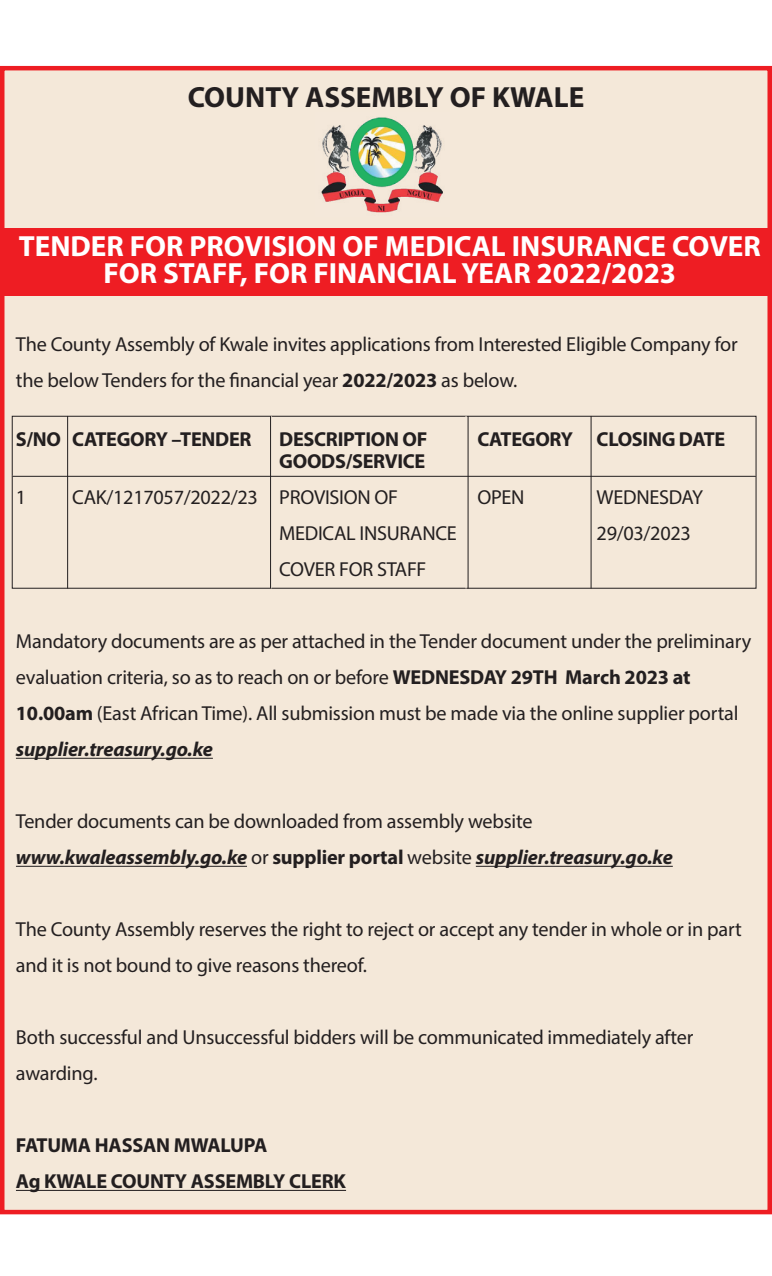
<style>
.page{position:relative;width:772px;height:1276px;background:#fff}
.page>*{position:absolute;margin:0;border:0;box-sizing:border-box;transform-origin:0 0}
.t1{font:700 29.25px/27px "Myriad Pro";color:#fff;text-align:center}
.t2{font:700 29.25px "Myriad Pro";color:#231f20}
.t3{font:20.25px/36px "Myriad Pro";letter-spacing:-.01em;color:#231f20}
.t4{font:700 20.25px/36px "Myriad Pro";letter-spacing:-.015em;color:#231f20}
.s1{font-weight:700}
.s2{font-weight:700;font-style:italic}
</style>
<div class="page">
<div style="left:2px;top:68px;width:767px;height:1144px;background:#f4e8d9"></div>
<div style="left:0;top:66px;width:772px;height:1148px;border:4px solid #ee1d23"></div>
<div style="left:0;top:228px;width:772px;height:67px;background:#ee1d23"></div>
<hr style="left:16px;top:758px;width:197px;height:1px;background:#231f20">
<hr style="left:16px;top:866px;width:231px;height:1px;background:#231f20">
<hr style="left:476px;top:866px;width:197px;height:1px;background:#231f20">
<hr style="left:16px;top:1190px;width:330px;height:1px;background:#231f20">
<img style="left:321px;top:117px;width:122px;height:96px">
<div style="left:351px;top:119px;width:62px;height:67px;border:7px solid #22b263;border-radius:50%"></div>
<div style="left:12px;top:416px;width:744px;height:172px;border:1px solid #231f20"></div>
<hr style="left:271px;top:416px;width:1px;height:172px;background:#f4e8d9">
<hr style="left:465px;top:416px;width:1px;height:172px;background:#f4e8d9">
<hr style="left:12px;top:476px;width:744px;height:1px;background:#231f20">
<hr style="left:67px;top:416px;width:1px;height:172px;background:#231f20">
<hr style="left:270px;top:416px;width:1px;height:172px;background:#231f20">
<hr style="left:468px;top:416px;width:1px;height:172px;background:#231f20">
<hr style="left:590px;top:416px;width:1px;height:172px;background:#231f20">
<h1 class="t2" style="left:188px;top:78px;width:398px">COUNTY ASSEMBLY OF KWALE</h1>
<h1 class="t1" style="left:19px;top:231px;width:743px">TENDER FOR PROVISION OF MEDICAL INSURANCE COVER<br>FOR STAFF, FOR FINANCIAL YEAR 2022/2023</h1>
<p class="t3" style="left:16px;top:326px;width:723px">The County Assembly of Kwale invites applications from Interested Eligible Company for the below Tenders for the nancial year <span class="s1">2022/2023</span> as below.</p>
<p class="t4" style="left:16px;top:420px;width:237px">S/NO CATEGORY –TENDER</p>
<p class="t4" style="left:279px;top:420px;width:150px">DESCRIPTION OF</p>
<p class="t4" style="left:477px;top:420px;width:249px">CATEGORY CLOSING DATE</p>
<p class="t4" style="left:279px;top:443px;width:148px">GOODS/SERVICE</p>
<p class="t3" style="left:16px;top:479px;width:12px">1</p>
<p class="t3" style="left:72px;top:479px;width:327px">CAK/1217057/2022/23 PROVISION OF</p>
<p class="t3" style="left:477px;top:479px;width:49px">OPEN</p>
<p class="t3" style="left:596px;top:479px;width:108px">WEDNESDAY</p>
<p class="t3" style="left:279px;top:515px;width:179px">MEDICAL INSURANCE</p>
<p class="t3" style="left:596px;top:515px;width:96px">29/03/2023</p>
<p class="t3" style="left:279px;top:551px;width:149px">COVER FOR STAFF</p>
<p class="t3" style="left:16px;top:623px;width:737px">Mandatory documents are as per attached in the Tender document under the preliminary evaluation criteria, so as to reach on or before <span class="s1">WEDNESDAY 29TH March 2023 at 10.00am</span> (East African Time). All submission must be made via the online supplier portal <span class="s2">supplier.treasury.go.ke</span></p>
<p class="t3" style="left:16px;top:803px;width:658px">Tender documents can be downloaded from assembly website <span class="s2">www.kwaleassembly.go.ke</span> or <span class="s1">supplier portal</span> website <span class="s2">supplier.treasury.go.ke</span></p>
<p class="t3" style="left:16px;top:911px;width:727px">The County Assembly reserves the right to reject or accept any tender in whole or in part and it is not bound to give reasons thereof.</p>
<p class="t3" style="left:16px;top:1019px;width:679px">Both successful and Unsuccessful bidders will be communicated immediately after awarding.</p>
<p class="t4" style="left:16px;top:1127px;width:332px">FATUMA HASSAN MWALUPA<br>Ag KWALE COUNTY ASSEMBLY CLERK</p>
</div>
